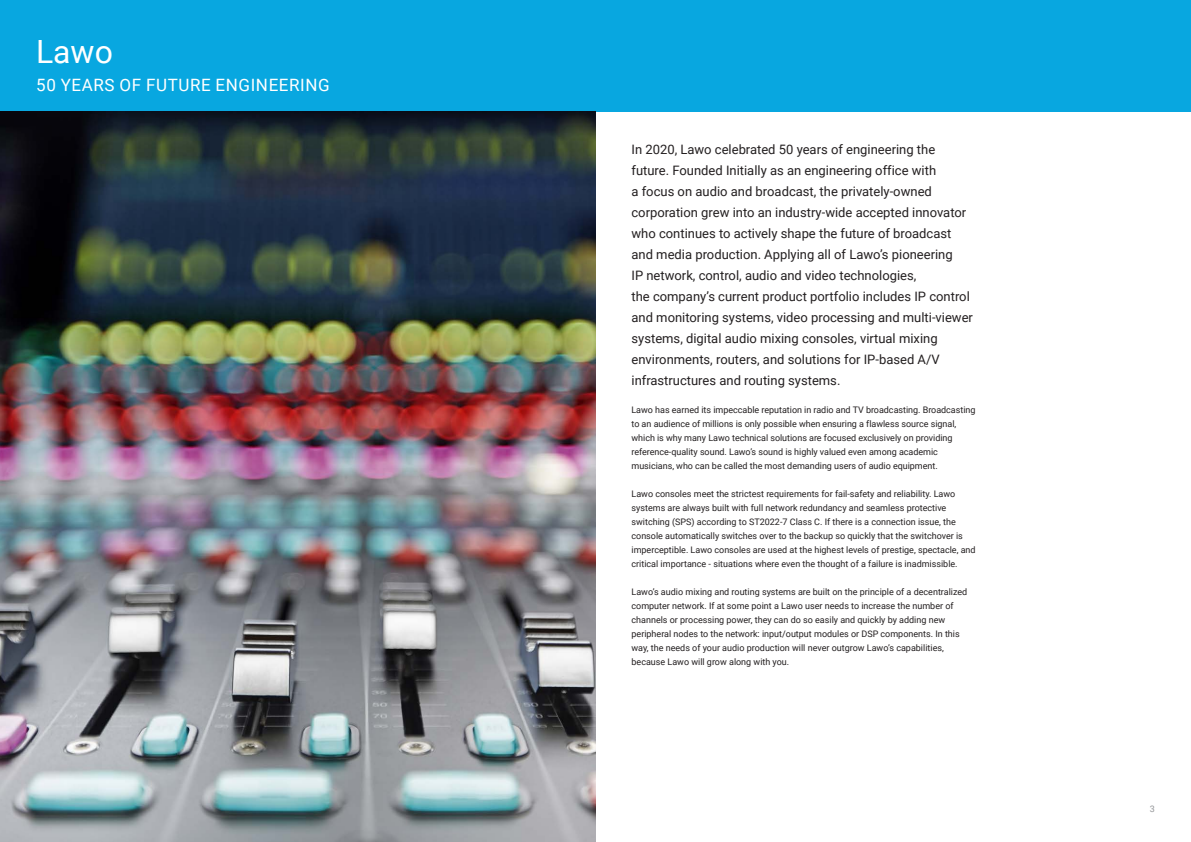
<style>
.page{position:relative;width:1191px;height:842px;background:#fff}
.page>*{position:absolute;margin:0;border:0;box-sizing:border-box;transform-origin:0 0}
._32_35_Light{font:32px "Roboto";color:#fff}
._17_28_Light_SC{font:17px "Roboto";letter-spacing:.035em;color:#fff}
.Text_13_21{font:13px/21px "Roboto";color:#231f20}
.Text_9_14{font:9px/14px "Roboto";color:#231f20}
.t1{font:9px "Roboto";color:#939598}
</style>
<div class="page">
<div style="left:0;top:0;width:1191px;height:112px;background:#08a7e0"></div>
<img style="left:0;top:112px;width:595px;height:730px">
<p class="_32_35_Light" style="left:36px;top:29px;width:78px">Lawo</p>
<p class="_17_28_Light_SC" style="left:36px;top:73px;width:295px">50 YEARS OF FUTURE ENGINEERING</p>
<p class="Text_13_21" style="left:631px;top:139px;width:343px">In 2020, Lawo celebrated 50 years of engineering the future. Founded Initially as an engineering office with<br>a focus on audio and broadcast, the privately-owned corporation grew into an industry-wide accepted innovator who continues to actively shape the future of broadcast and media production. Applying all of Lawo’s pioneering<br>IP network, control, audio and video technologies,<br>the company’s current product portfolio includes IP control and monitoring systems, video processing and multi-viewer systems, digital audio mixing consoles, virtual mixing environments, routers, and solutions for IP-based A/V infrastructures and routing systems.</p>
<p class="Text_9_14" style="left:631px;top:403px;width:345px">Lawo has earned its impeccable reputation in radio and TV broadcasting. Broadcasting to an audience of millions is only possible when ensuring a flawless source signal, which is why many Lawo technical solutions are focused exclusively on providing reference-quality sound. Lawo’s sound is highly valued even among academic musicians, who can be called the most demanding users of audio equipment.</p>
<p class="Text_9_14" style="left:631px;top:487px;width:346px">Lawo consoles meet the strictest requirements for fail-safety and reliability. Lawo systems are always built with full network redundancy and seamless protective switching (SPS) according to ST2022-7 Class C. If there is a connection issue, the console automatically switches over to the backup so quickly that the switchover is imperceptible. Lawo consoles are used at the highest levels of prestige, spectacle, and critical importance - situations where even the thought of a failure is inadmissible.</p>
<p class="Text_9_14" style="left:631px;top:585px;width:337px">Lawo’s audio mixing and routing systems are built on the principle of a decentralized computer network. If at some point a Lawo user needs to increase the number of channels or processing power, they can do so easily and quickly by adding new peripheral nodes to the network: input/output modules or DSP components. In this way, the needs of your audio production will never outgrow Lawo’s capabilities, because Lawo will grow along with you.</p>
<p class="t1" style="left:1150px;top:802px;width:7px">3</p>
</div>
